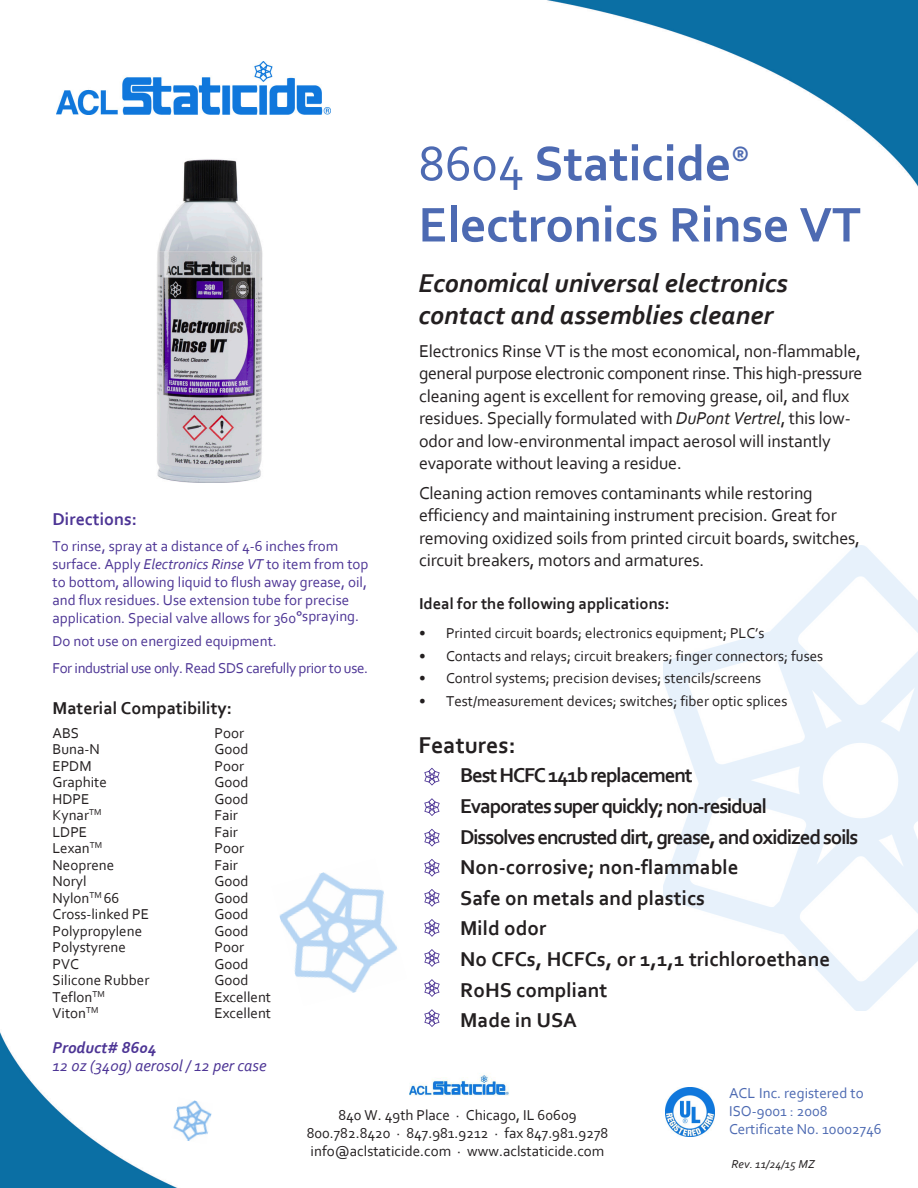
<style>
.page{position:relative;width:918px;height:1188px;background:#fff}
.page>*{position:absolute;margin:0;border:0;box-sizing:border-box;transform-origin:0 0}
.t1{font:700 51px/61.2px "Corbel";color:#4d6ab2}
.t2{font:italic 700 27px/32.4px "Corbel";color:#231f20}
.t3{font:700 24px "Corbel";color:#231f20}
.t4{font:700 21px/30.6px "Corbel";letter-spacing:-.025em;color:#231f20}
.t5{font:18px/22.5px "Corbel";letter-spacing:-.01em;color:#231f20}
.t6{font:700 18px "Corbel";color:#231f20}
.t7{font:700 18px "Corbel";color:#4d3595}
.t8{font:700 16.5px "Corbel";color:#231f20}
.t9{font:italic 16.5px "Corbel";color:#4d3595}
.t10{font:italic 700 16.5px "Corbel";color:#4d3595}
.t11{font:15px/18px "Corbel";color:#231f20;text-align:center}
.t12{font:15px/18px "Corbel";color:#4d3595}
.t13{font:15px/26.5px "Corbel";letter-spacing:-.025em;color:#4d3595}
.t14{font:15px/18px "Corbel";color:#4d6ab2}
.t15{font:italic 12px "Corbel";color:#231f20}
.s1{font-style:italic}
.s2{font-weight:400}
</style>
<div class="page">
<img style="left:0;top:1px;width:917px;height:1187px">
<img style="left:271px;top:859px;width:136px;height:147px">
<img style="left:663px;top:546px;width:254px;height:464px">
<img style="left:172px;top:1098px;width:41px;height:46px">
<img style="left:56px;top:61px;width:274px;height:54px">
<img style="left:409px;top:1073px;width:116px;height:35px">
<div style="left:658px;top:1083px;width:67px;height:58px;background:#fff"></div>
<img style="left:665px;top:1087px;width:50px;height:49px">
<img style="left:65px;top:143px;width:282px;height:340px">
<svg style="left:424px;top:768px;width:16px;height:17px"></svg>
<svg style="left:424px;top:829px;width:16px;height:17px"></svg>
<svg style="left:424px;top:919px;width:16px;height:18px"></svg>
<svg style="left:424px;top:1009px;width:16px;height:18px"></svg>
<svg style="left:424px;top:798px;width:16px;height:18px"></svg>
<svg style="left:424px;top:889px;width:16px;height:18px"></svg>
<svg style="left:424px;top:979px;width:16px;height:18px"></svg>
<svg style="left:424px;top:859px;width:16px;height:18px"></svg>
<svg style="left:424px;top:949px;width:16px;height:18px"></svg>
<p class="t7" style="left:52px;top:512px;width:86px">Directions:</p>
<p class="t12" style="left:52px;top:538px;width:318px">To rinse, spray at a distance of 4-6 inches from surface. Apply <span class="s1">Electronics Rinse VT</span> to item from top to bottom, allowing liquid to flush away grease, oil, and flux residues. Use extension tube for precise application. Special valve allows for 360°spraying.</p>
<p class="t13" style="left:52px;top:629px;width:317px">Do not use on energized equipment.<br>For industrial use only. Read SDS carefully prior to use.</p>
<p class="t6" style="left:52px;top:701px;width:181px">Material Compatibility:</p>
<p class="t11" style="left:53px;top:725px;width:28px">ABS</p>
<p class="t11" style="left:215px;top:725px;width:31px">Poor</p>
<p class="t11" style="left:52px;top:741px;width:49px">Buna-N</p>
<p class="t11" style="left:214px;top:741px;width:36px">Good</p>
<p class="t11" style="left:52px;top:758px;width:41px">EPDM</p>
<p class="t11" style="left:214px;top:758px;width:31px">Poor</p>
<p class="t11" style="left:52px;top:774px;width:56px">Graphite</p>
<p class="t11" style="left:214px;top:774px;width:36px">Good</p>
<p class="t11" style="left:52px;top:791px;width:38px">HDPE</p>
<p class="t11" style="left:214px;top:791px;width:36px">Good</p>
<p class="t11" style="left:52px;top:807px;width:50px">Kynar<sup>TM</sup></p>
<p class="t11" style="left:214px;top:807px;width:25px">Fair</p>
<p class="t11" style="left:52px;top:824px;width:36px">LDPE</p>
<p class="t11" style="left:214px;top:824px;width:25px">Fair</p>
<p class="t11" style="left:52px;top:840px;width:51px">Lexan<sup>TM</sup></p>
<p class="t11" style="left:214px;top:840px;width:31px">Poor</p>
<p class="t11" style="left:52px;top:857px;width:63px">Neoprene</p>
<p class="t11" style="left:214px;top:857px;width:25px">Fair</p>
<p class="t11" style="left:52px;top:873px;width:36px">Noryl</p>
<p class="t11" style="left:214px;top:873px;width:36px">Good</p>
<p class="t11" style="left:52px;top:890px;width:68px">Nylon<sup>TM</sup> 66</p>
<p class="t11" style="left:214px;top:890px;width:36px">Good</p>
<p class="t11" style="left:52px;top:906px;width:98px">Cross-linked PE</p>
<p class="t11" style="left:214px;top:906px;width:36px">Good</p>
<p class="t11" style="left:52px;top:923px;width:91px">Polypropylene</p>
<p class="t11" style="left:214px;top:923px;width:36px">Good</p>
<p class="t11" style="left:52px;top:939px;width:75px">Polystyrene</p>
<p class="t11" style="left:214px;top:939px;width:31px">Poor</p>
<p class="t11" style="left:52px;top:956px;width:28px">PVC</p>
<p class="t11" style="left:214px;top:956px;width:36px">Good</p>
<p class="t11" style="left:52px;top:972px;width:98px">Silicone Rubber</p>
<p class="t11" style="left:215px;top:972px;width:36px">Good</p>
<p class="t11" style="left:52px;top:989px;width:54px">Teflon<sup>TM</sup></p>
<p class="t11" style="left:215px;top:989px;width:58px">Excellent</p>
<p class="t11" style="left:53px;top:1005px;width:48px">Viton<sup>TM</sup></p>
<p class="t11" style="left:215px;top:1005px;width:58px">Excellent</p>
<p class="t10" style="left:52px;top:1041px;width:105px">Product# 8604</p>
<p class="t9" style="left:52px;top:1059px;width:216px">12 oz (340g) aerosol / 12 per case</p>
<h1 class="t1" style="left:418px;top:137px;width:444px"><span class="s2">8604</span> Staticide<sup>®<br></sup>Electronics Rinse VT</h1>
<h2 class="t2" style="left:418px;top:268px;width:371px">Economical universal electronics contact and assemblies cleaner</h2>
<p class="t5" style="left:419px;top:341px;width:445px">Electronics Rinse VT is the most economical, non-flammable, general purpose electronic component rinse. This high-pressure cleaning agent is excellent for removing grease, oil, and flux residues. Specially formulated with <span class="s1">DuPont Vertrel</span>, this low&shy;odor and low-environmental impact aerosol will instantly evaporate without leaving a residue.</p>
<p class="t5" style="left:419px;top:483px;width:442px">Cleaning action removes contaminants while restoring efficiency and maintaining instrument precision. Great for removing oxidized soils from printed circuit boards, switches, circuit breakers, motors and armatures.</p>
<p class="t8" style="left:419px;top:597px;width:252px">Ideal for the following applications:</p>
<p class="t11" style="left:419px;top:625px;width:347px">• Printed circuit boards; electronics equipment; PLC’s</p>
<p class="t11" style="left:419px;top:648px;width:406px">• Contacts and relays; circuit breakers; finger connectors; fuses</p>
<p class="t11" style="left:419px;top:670px;width:344px">• Control systems; precision devises; stencils/screens</p>
<p class="t11" style="left:419px;top:693px;width:370px">• Test/measurement devices; switches; fiber optic splices</p>
<h3 class="t3" style="left:418px;top:735px;width:99px">Features:</h3>
<p class="t4" style="left:460px;top:762px;width:400px">Best HCFC 141b replacement<br>Evaporates super quickly; non-residual<br>Dissolves encrusted dirt, grease, and oxidized soils<br>Non-corrosive; non-flammable<br>Safe on metals and plastics<br>Mild odor<br>No CFCs, HCFCs, or 1,1,1 trichloroethane<br>RoHS compliant<br>Made in USA</p>
<p class="t11" style="left:307px;top:1107px;width:303px">840 W. 49th Place · Chicago, IL 60609<br>800.782.8420 · 847.981.9212 · fax 847.981.9278 info@aclstaticide.com · www.aclstaticide.com</p>
<p class="t14" style="left:729px;top:1085px;width:154px">ACL Inc. registered to<br>ISO-9001 : 2008<br>Certificate No. 10002746</p>
<p class="t15" style="left:732px;top:1160px;width:85px">Rev. 11/24/15 MZ</p>
</div>
